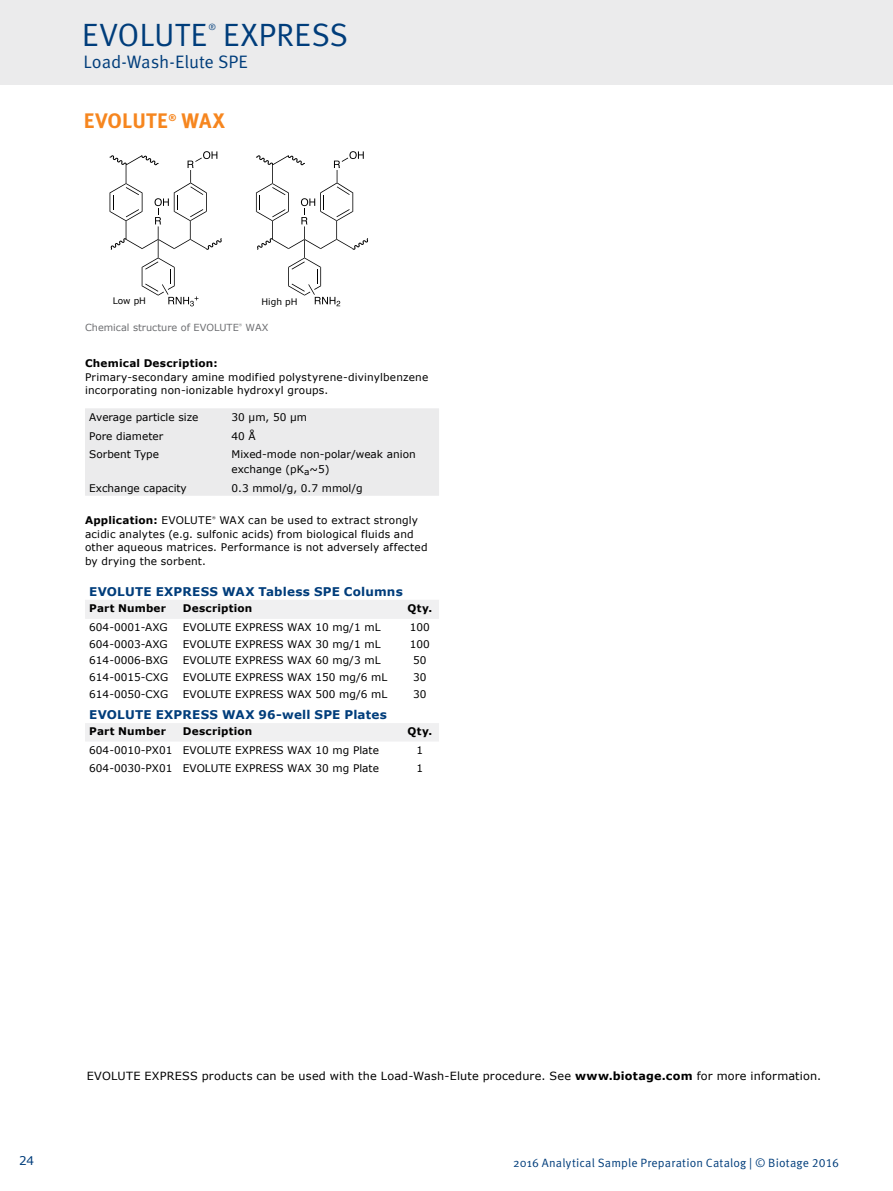
<style>
.page{position:relative;width:893px;height:1191px;background:#fff}
.page>*{position:absolute;margin:0;border:0;box-sizing:border-box;transform-origin:0 0}
.t1{font:32.25px "Meta OT Norm";color:#003d7b}
.t2{font:700 21px "Meta OT";letter-spacing:.01em;color:#f6861f}
.t3{font:18px "Meta OT Norm";letter-spacing:-.005em;color:#003d7b}
.t4{font:700 12px "Verdana";letter-spacing:.015em;color:#003d7b}
.t5{font:12px "Meta OT Norm";letter-spacing:.015em;color:#003d7b}
.t6{font:12px "Verdana";color:#003d7b}
.t7{font:11.25px "Verdana";letter-spacing:.015em;color:#000}
.t8{font:10.5px/13.5px "Verdana";color:#000}
.t9{font:10.5px/13.5px "Verdana";letter-spacing:.02em;color:#000}
.t10{font:700 10.5px "Verdana";letter-spacing:.02em;color:#000}
.t11{font:9.75px "Verdana";color:#6d6e71}
.t12{font:9px "Verdana";color:#000}
.t13{font:8.7px "Meta OT Norm";color:#003d7b}
.t14{font:3.6px "Verdana";color:#000}
.t15{font:3.45px "Verdana";color:#6d6e71}
.s1{font-weight:400}
.s2{font-weight:700}
</style>
<div class="page">
<div style="left:0;top:0;width:893px;height:85px;background:#ebebec"></div>
<svg style="left:109px;top:151px;width:113px;height:155px"></svg>
<svg style="left:255px;top:151px;width:113px;height:155px"></svg>
<div style="left:85px;top:408px;width:354px;height:88px;background:#ebebec"></div>
<svg style="left:85px;top:600px;width:354px;height:141px"></svg>
<h1 class="t1" style="left:82px;top:16px;width:127px">EVOLUTE</h1>
<p class="t13" style="left:208px;top:22px;width:9px">®</p>
<h1 class="t1" style="left:223px;top:16px;width:127px">EXPRESS</h1>
<h3 class="t3" style="left:84px;top:52px;width:166px">Load-Wash-Elute SPE</h3>
<h2 class="t2" style="left:84px;top:109px;width:142px">EVOLUTE<sup>®</sup> WAX</h2>
<p class="t12" style="left:113px;top:295px;width:35px">Low pH</p>
<p class="t12" style="left:261px;top:296px;width:38px">High pH</p>
<p class="t11" style="left:85px;top:321px;width:155px">Chemical structure of EVOLUTE</p>
<p class="t15" style="left:239px;top:322px;width:5px">®</p>
<p class="t11" style="left:246px;top:321px;width:24px">WAX</p>
<p class="t10" style="left:85px;top:357px;width:134px">Chemical Description:</p>
<p class="t8" style="left:85px;top:370px;width:345px">Primary-secondary amine modified polystyrene-divinylbenzene incorporating non-ionizable hydroxyl groups.</p>
<p class="t8" style="left:89px;top:410px;width:111px">Average particle size</p>
<p class="t8" style="left:232px;top:410px;width:77px">30 µm, 50 µm</p>
<p class="t8" style="left:89px;top:429px;width:75px">Pore diameter</p>
<p class="t8" style="left:232px;top:429px;width:26px">40 Å</p>
<p class="t8" style="left:89px;top:448px;width:71px">Sorbent Type</p>
<p class="t8" style="left:232px;top:447px;width:186px;line-height:15px">Mixed-mode non-polar/weak anion exchange (pK<sub>a</sub>~5)</p>
<p class="t8" style="left:89px;top:481px;width:99px">Exchange capacity</p>
<p class="t8" style="left:232px;top:481px;width:133px">0.3 mmol/g, 0.7 mmol/g</p>
<p class="t9" style="left:85px;top:514px;width:344px;text-indent:134px">WAX can be used to extract strongly acidic analytes (e.g. sulfonic acids) from biological fluids and other aqueous matrices. Performance is not adversely affected by drying the sorbent.</p>
<p class="t10" style="left:85px;top:513px;width:128px">Application: <span class="s1">EVOLUTE</span></p>
<p class="t14" style="left:212px;top:515px;width:5px">®</p>
<p class="t4" style="left:89px;top:583px;width:315px">EVOLUTE EXPRESS WAX Tabless SPE Columns</p>
<p class="t10" style="left:89px;top:601px;width:78px">Part Number</p>
<p class="t10" style="left:183px;top:601px;width:71px">Description</p>
<p class="t10" style="left:408px;top:601px;width:26px">Qty.</p>
<p class="t8" style="left:89px;top:621px;width:80px">604-0001-AXG</p>
<p class="t8" style="left:183px;top:621px;width:199px">EVOLUTE EXPRESS WAX 10 mg/1 mL</p>
<p class="t8" style="left:410px;top:621px;width:22px">100</p>
<p class="t8" style="left:89px;top:637px;width:80px">604-0003-AXG</p>
<p class="t8" style="left:183px;top:637px;width:199px">EVOLUTE EXPRESS WAX 30 mg/1 mL</p>
<p class="t8" style="left:410px;top:637px;width:22px">100</p>
<p class="t8" style="left:89px;top:654px;width:80px">614-0006-BXG</p>
<p class="t8" style="left:183px;top:654px;width:199px">EVOLUTE EXPRESS WAX 60 mg/3 mL</p>
<p class="t8" style="left:413px;top:654px;width:15px">50</p>
<p class="t8" style="left:89px;top:670px;width:80px">614-0015-CXG</p>
<p class="t8" style="left:183px;top:670px;width:206px">EVOLUTE EXPRESS WAX 150 mg/6 mL</p>
<p class="t8" style="left:413px;top:670px;width:15px">30</p>
<p class="t8" style="left:89px;top:687px;width:80px">614-0050-CXG</p>
<p class="t8" style="left:183px;top:687px;width:206px">EVOLUTE EXPRESS WAX 500 mg/6 mL</p>
<p class="t8" style="left:413px;top:687px;width:15px">30</p>
<p class="t4" style="left:89px;top:706px;width:299px">EVOLUTE EXPRESS WAX 96-well SPE Plates</p>
<p class="t10" style="left:89px;top:724px;width:78px">Part Number</p>
<p class="t10" style="left:183px;top:724px;width:71px">Description</p>
<p class="t10" style="left:408px;top:724px;width:26px">Qty.</p>
<p class="t8" style="left:89px;top:743px;width:291px">604-0010-PX01 EVOLUTE EXPRESS WAX 10 mg Plate</p>
<p class="t8" style="left:417px;top:743px;width:8px">1</p>
<p class="t8" style="left:89px;top:762px;width:291px">604-0030-PX01 EVOLUTE EXPRESS WAX 30 mg Plate</p>
<p class="t8" style="left:417px;top:762px;width:8px">1</p>
<p class="t7" style="left:87px;top:1068px;width:736px">EVOLUTE EXPRESS products can be used with the Load-Wash-Elute procedure. See <span class="s2">www.biotage.com</span> for more information.</p>
<p class="t6" style="left:19px;top:1153px;width:16px">24</p>
<p class="t5" style="left:513px;top:1155px;width:327px">2016 Analytical Sample Preparation Catalog | © Biotage 2016</p>
</div>
